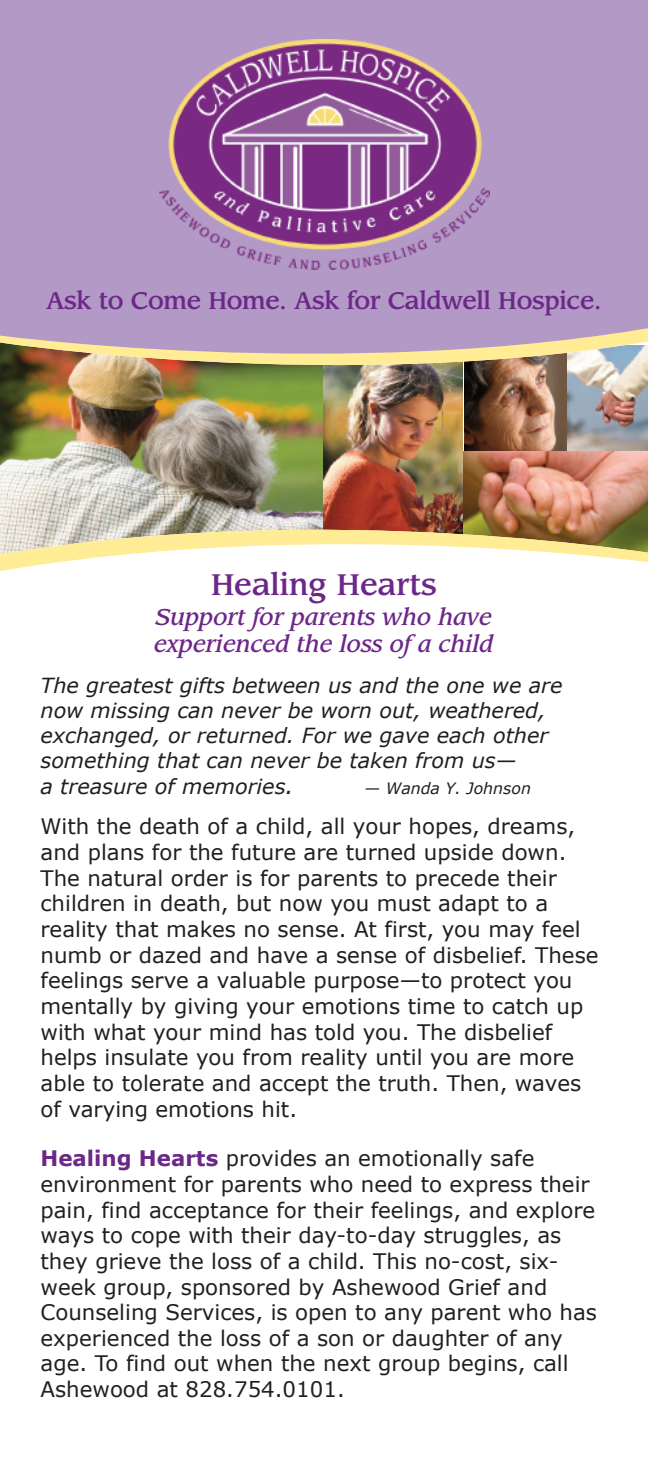
<style>
.page{position:relative;width:648px;height:1458px;background:#fff}
.page>*{position:absolute;margin:0;border:0;box-sizing:border-box;transform-origin:0 0}
.t1{font:500 29.25px "Leawood Std";color:#6c2789}
.t2{font:500 23.62px "Leawood Std";letter-spacing:-.015em;color:#6c2789}
.t3{font:italic 500 22.5px/27px "Leawood Std";color:#6c2789}
.t4{font:21.38px/25.7px "Verdana";color:#231f20}
.t5{font:italic 20.7px/25.2px "Verdana";color:#231f20}
.t6{font:italic 15.75px "Verdana";color:#231f20}
.s1{font-size:22.5px}
.s2{font-style:italic}
.s3{font-weight:700;color:#6c2789}
</style>
<div class="page">
<img style="left:0;top:398px;width:323px;height:98px">
<img style="left:323px;top:398px;width:140px;height:98px">
<img style="left:464px;top:398px;width:104px;height:54px">
<img style="left:568px;top:398px;width:80px;height:54px">
<img style="left:463px;top:452px;width:185px;height:44px">
<img style="left:0;top:385px;width:648px;height:13px">
<svg style="left:0;top:0;width:648px;height:385px;background:#b39ab9"></svg>
<img style="left:160px;top:40px;width:329px;height:229px">
<img style="left:0;top:513px;width:648px;height:58px">
<p class="t2" style="left:46px;top:290px;width:557px">Ask to Come Home. Ask for Caldwell Hospice.</p>
<h1 class="t1" style="left:211px;top:572px;width:227px">Healing Hearts</h1>
<p class="t3" style="left:154px;top:605px;width:341px">Support for parents who have experienced the loss of a child</p>
<p class="t5" style="left:41px;top:672px;width:524px">The greatest gifts between us and the one we are now missing can never be worn out, weathered, exchanged, or returned. For we gave each other something that can never be taken from us—<br>a treasure of memories<span class="s1">.</span></p>
<p class="t6" style="left:365px;top:778px;width:168px">— Wanda Y. Johnson</p>
<p class="t4" style="left:41px;top:813px;width:560px">With the death of a child, all your hopes, dreams, and plans for the future are turned upside down.<br>The natural order is for parents to precede their children in death, but now you must adapt to a reality that makes no sense. At first, you may feel numb or dazed and have a sense of disbelief. These feelings serve a valuable purpose<span class="s2">—</span>to protect you mentally by giving your emotions time to catch up with what your mind has told you. The disbelief helps insulate you from reality until you are more able to tolerate and accept the truth. Then, waves of varying emotions hit.</p>
<p class="t4" style="left:41px;top:1145px;width:558px"><span class="s3">Healing Hearts</span> provides an emotionally safe environment for parents who need to express their pain, find acceptance for their feelings, and explore ways to cope with their day-to-day struggles, as they grieve the loss of a child. This no-cost, six&shy;week group, sponsored by Ashewood Grief and Counseling Services, is open to any parent who has experienced the loss of a son or daughter of any age. To find out when the next group begins, call Ashewood at 828.754.0101.</p>
</div>
